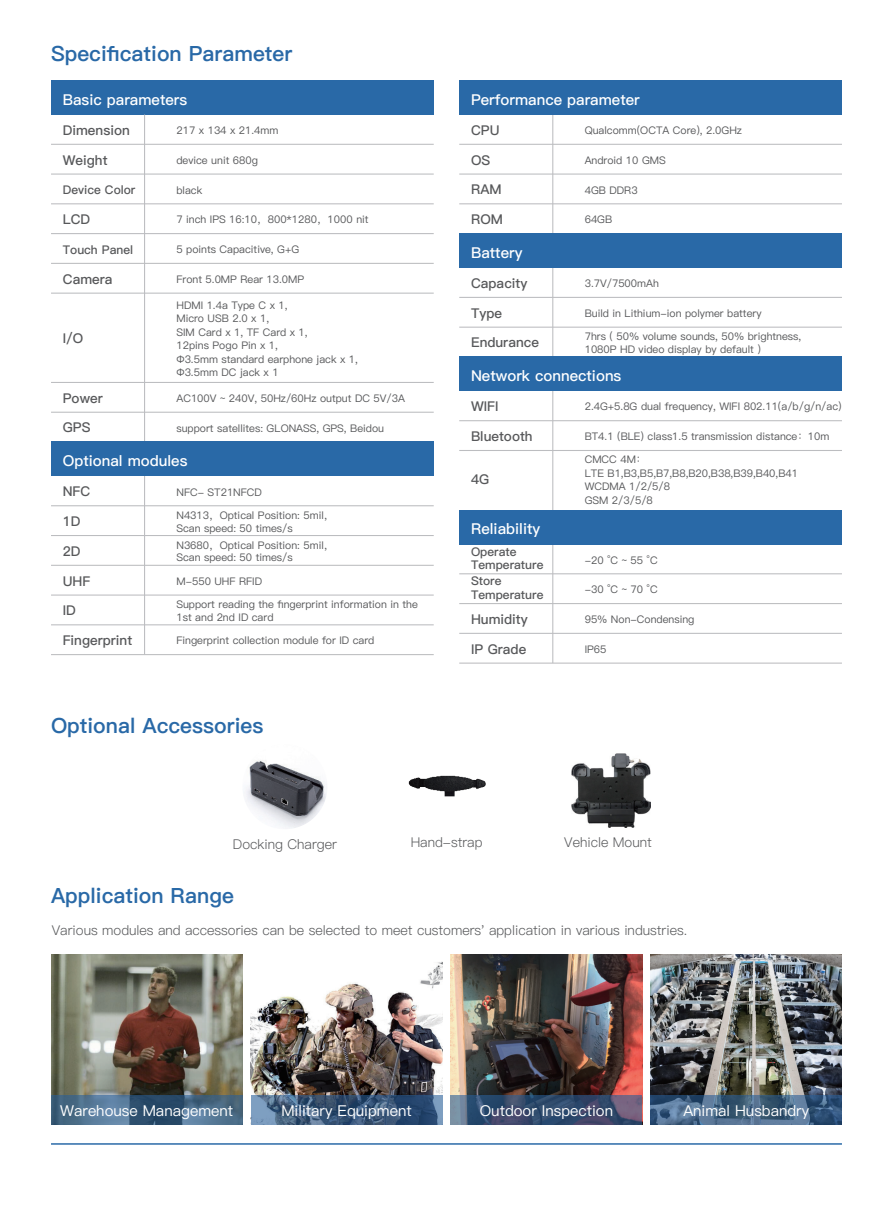
<style>
.page{position:relative;width:893px;height:1212px;background:#fff}
.page>*{position:absolute;margin:0;border:0;box-sizing:border-box;transform-origin:0 0}
.t1{font:21px "Ping Fang SC Heavy";color:#2969a7}
.t2{font:15px "Ping Fang SC Bold";color:#fff}
.t3{font:15px "Ping Fang SC Medium";color:#fff}
.t4{font:13.5px "Ping Fang SC Regular";color:#57585a}
.t5{font:13.5px "Ping Fang SC Bold";color:#57585a}
.t6{font:12px/13.5px "Ping Fang SC Bold";color:#57585a}
.t7{font:10.5px/13.5px "Ping Fang SC Medium";color:#57585a}
</style>
<div class="page">
<div style="left:51px;top:80px;width:383px;height:35px;background:#2969a7"></div>
<hr style="left:51px;top:144px;width:383px;height:1px;background:#bcbdc0">
<hr style="left:51px;top:174px;width:383px;height:1px;background:#bcbdc0">
<hr style="left:51px;top:203px;width:383px;height:1px;background:#bcbdc0">
<hr style="left:51px;top:233px;width:383px;height:1px;background:#bcbdc0">
<hr style="left:51px;top:263px;width:383px;height:1px;background:#bcbdc0">
<hr style="left:144px;top:115px;width:1px;height:327px;background:#bcbdc0">
<hr style="left:144px;top:476px;width:1px;height:179px;background:#bcbdc0">
<hr style="left:552px;top:115px;width:1px;height:119px;background:#bcbdc0">
<hr style="left:552px;top:268px;width:1px;height:89px;background:#bcbdc0">
<hr style="left:552px;top:391px;width:1px;height:119px;background:#bcbdc0">
<hr style="left:552px;top:544px;width:1px;height:119px;background:#bcbdc0">
<div style="left:51px;top:442px;width:383px;height:34px;background:#2969a7"></div>
<hr style="left:51px;top:505px;width:383px;height:1px;background:#bcbdc0">
<hr style="left:51px;top:535px;width:383px;height:1px;background:#bcbdc0">
<hr style="left:51px;top:565px;width:383px;height:1px;background:#bcbdc0">
<hr style="left:51px;top:594px;width:383px;height:2px;background:#bcbdc0">
<hr style="left:51px;top:624px;width:383px;height:1px;background:#bcbdc0">
<hr style="left:51px;top:654px;width:383px;height:1px;background:#bcbdc0">
<hr style="left:51px;top:1143px;width:791px;height:2px;background:#2969a7">
<hr style="left:51px;top:293px;width:383px;height:1px;background:#bcbdc0">
<hr style="left:51px;top:382px;width:383px;height:1px;background:#bcbdc0">
<hr style="left:51px;top:412px;width:383px;height:1px;background:#bcbdc0">
<div style="left:459px;top:80px;width:383px;height:35px;background:#2969a7"></div>
<hr style="left:459px;top:144px;width:383px;height:1px;background:#bcbdc0">
<hr style="left:459px;top:174px;width:383px;height:1px;background:#bcbdc0">
<hr style="left:459px;top:203px;width:383px;height:1px;background:#bcbdc0">
<div style="left:459px;top:357px;width:383px;height:34px;background:#2969a7"></div>
<hr style="left:459px;top:420px;width:383px;height:1px;background:#bcbdc0">
<hr style="left:459px;top:450px;width:383px;height:1px;background:#bcbdc0">
<div style="left:459px;top:510px;width:383px;height:34px;background:#2969a7"></div>
<hr style="left:459px;top:573px;width:383px;height:1px;background:#bcbdc0">
<hr style="left:459px;top:603px;width:383px;height:1px;background:#bcbdc0">
<hr style="left:459px;top:633px;width:383px;height:1px;background:#bcbdc0">
<hr style="left:459px;top:662px;width:383px;height:2px;background:#bcbdc0">
<div style="left:459px;top:234px;width:383px;height:34px;background:#2969a7"></div>
<hr style="left:459px;top:297px;width:383px;height:1px;background:#bcbdc0">
<hr style="left:459px;top:327px;width:383px;height:1px;background:#bcbdc0">
<img style="left:51px;top:954px;width:191px;height:141px">
<img style="left:251px;top:961px;width:191px;height:134px">
<img style="left:451px;top:954px;width:191px;height:141px">
<img style="left:651px;top:954px;width:191px;height:141px">
<svg style="left:51px;top:1095px;width:191px;height:30px;background:#466785"></svg>
<svg style="left:251px;top:1095px;width:191px;height:30px;background:#415e80"></svg>
<svg style="left:451px;top:1095px;width:191px;height:30px;background:#405172"></svg>
<svg style="left:651px;top:1095px;width:191px;height:30px;background:#446484"></svg>
<img style="left:242px;top:744px;width:85px;height:85px;border-radius:43px">
<img style="left:408px;top:775px;width:78px;height:22px">
<img style="left:572px;top:753px;width:78px;height:74px">
<h1 class="t1" style="left:51px;top:41px;width:243px">Specification Parameter</h1>
<h2 class="t2" style="left:63px;top:90px;width:126px">Basic parameters</h2>
<p class="t5" style="left:63px;top:122px;width:69px">Dimension</p>
<p class="t5" style="left:63px;top:152px;width:46px">Weight</p>
<p class="t6" style="left:63px;top:184px;width:74px">Device Color</p>
<p class="t5" style="left:63px;top:211px;width:29px">LCD</p>
<p class="t6" style="left:63px;top:243px;width:72px">Touch Panel</p>
<p class="t5" style="left:63px;top:271px;width:51px">Camera</p>
<p class="t7" style="left:176px;top:124px;width:104px">217 x 134 x 21.4mm</p>
<p class="t7" style="left:176px;top:153px;width:83px">device unit 680g</p>
<p class="t7" style="left:176px;top:183px;width:27px">black</p>
<p class="t7" style="left:176px;top:213px;width:194px">7 inch IPS 16:10，800*1280，1000 nit</p>
<p class="t7" style="left:176px;top:243px;width:124px">5 points Capacitive, G+G</p>
<p class="t7" style="left:176px;top:273px;width:129px">Front 5.0MP Rear 13.0MP</p>
<p class="t5" style="left:63px;top:330px;width:22px">I/O</p>
<p class="t5" style="left:63px;top:390px;width:41px">Power</p>
<p class="t7" style="left:176px;top:298px;width:183px">HDMI 1.4a Type C x 1,<br>Micro USB 2.0 x 1,<br>SIM Card x 1, TF Card x 1,<br>12pins Pogo Pin x 1,<br>Φ3.5mm standard earphone jack x 1,<br>Φ3.5mm DC jack x 1</p>
<p class="t7" style="left:176px;top:392px;width:230px">AC100V ~ 240V, 50Hz/60Hz output DC 5V/3A</p>
<p class="t5" style="left:63px;top:420px;width:29px">GPS</p>
<p class="t7" style="left:176px;top:421px;width:209px">support satellites: GLONASS, GPS, Beidou</p>
<h2 class="t2" style="left:63px;top:452px;width:126px">Optional modules</h2>
<p class="t5" style="left:63px;top:483px;width:29px">NFC</p>
<p class="t5" style="left:63px;top:513px;width:19px">1D</p>
<p class="t7" style="left:176px;top:485px;width:87px">NFC- ST21NFCD</p>
<p class="t7" style="left:176px;top:509px;width:159px;line-height:12.6px">N4313，Optical Position: 5mil，<br>Scan speed: 50 times/s</p>
<p class="t5" style="left:63px;top:543px;width:19px">2D</p>
<p class="t5" style="left:63px;top:573px;width:29px">UHF</p>
<p class="t5" style="left:63px;top:602px;width:15px">ID</p>
<p class="t5" style="left:63px;top:632px;width:71px">Fingerprint</p>
<p class="t7" style="left:176px;top:539px;width:159px;line-height:12.6px">N3680，Optical Position: 5mil，<br>Scan speed: 50 times/s</p>
<p class="t7" style="left:176px;top:574px;width:87px">M-550 UHF RFID</p>
<p class="t7" style="left:176px;top:598px;width:243px;line-height:12.6px">Support reading the fingerprint information in the<br>1st and 2nd ID card</p>
<p class="t7" style="left:176px;top:634px;width:199px">Fingerprint collection module for ID card</p>
<h1 class="t1" style="left:51px;top:712px;width:214px">Optional Accessories</h1>
<h2 class="t2" style="left:471px;top:90px;width:170px">Performance parameter</h2>
<p class="t5" style="left:471px;top:122px;width:30px">CPU</p>
<p class="t5" style="left:471px;top:152px;width:21px">OS</p>
<p class="t5" style="left:471px;top:181px;width:32px">RAM</p>
<p class="t5" style="left:471px;top:211px;width:33px">ROM</p>
<p class="t7" style="left:585px;top:124px;width:159px">Qualcomm(OCTA Core), 2.0GHz</p>
<p class="t7" style="left:585px;top:153px;width:83px">Android 10 GMS</p>
<p class="t7" style="left:585px;top:183px;width:54px">4GB DDR3</p>
<p class="t7" style="left:585px;top:213px;width:29px">64GB</p>
<h2 class="t2" style="left:471px;top:243px;width:53px">Battery</h2>
<p class="t5" style="left:471px;top:275px;width:58px">Capacity</p>
<p class="t5" style="left:471px;top:305px;width:33px">Type</p>
<p class="t5" style="left:471px;top:335px;width:69px">Endurance</p>
<p class="t7" style="left:585px;top:277px;width:76px">3.7V/7500mAh</p>
<p class="t7" style="left:585px;top:307px;width:178px">Build in Lithium-ion polymer battery</p>
<p class="t7" style="left:585px;top:330px;width:218px;line-height:12.6px">7hrs ( 50% volume sounds, 50% brightness,<br>1080P HD video display by default )</p>
<h2 class="t2" style="left:471px;top:367px;width:152px">Network connections</h2>
<p class="t5" style="left:471px;top:398px;width:29px">WIFI</p>
<p class="t5" style="left:471px;top:428px;width:63px">Bluetooth</p>
<p class="t5" style="left:471px;top:471px;width:20px">4G</p>
<p class="t7" style="left:585px;top:400px;width:258px">2.4G+5.8G dual frequency, WIFI 802.11(a/b/g/n/ac)</p>
<p class="t7" style="left:585px;top:425px;width:246px;line-height:23px">BT4.1 (BLE) class1.5 transmission distance：10m<br>CMCC 4M：</p>
<p class="t7" style="left:585px;top:466px;width:215px">LTE B1,B3,B5,B7,B8,B20,B38,B39,B40,B41<br>WCDMA 1/2/5/8<br>GSM 2/3/5/8</p>
<h2 class="t2" style="left:471px;top:520px;width:71px">Reliability</h2>
<p class="t6" style="left:471px;top:545px;width:74px">Operate<br>Temperature</p>
<p class="t6" style="left:471px;top:575px;width:74px">Store<br>Temperature</p>
<p class="t5" style="left:471px;top:611px;width:58px">Humidity</p>
<p class="t5" style="left:471px;top:641px;width:57px">IP Grade</p>
<p class="t7" style="left:585px;top:553px;width:75px">-20 °C ~ 55 °C</p>
<p class="t7" style="left:585px;top:583px;width:75px">-30 °C ~ 70 °C</p>
<p class="t7" style="left:585px;top:613px;width:111px">95% Non-Condensing</p>
<p class="t7" style="left:585px;top:642px;width:23px">IP65</p>
<p class="t4" style="left:233px;top:837px;width:106px">Docking Charger</p>
<p class="t4" style="left:411px;top:834px;width:73px">Hand-strap</p>
<h1 class="t1" style="left:51px;top:882px;width:185px">Application Range</h1>
<p class="t4" style="left:564px;top:834px;width:89px">Vehicle Mount</p>
<p class="t4" style="left:52px;top:922px;width:637px">Various modules and accessories can be selected to meet customers' application in various industries.</p>
<h2 class="t3" style="left:60px;top:1101px;width:174px">Warehouse Management</h2>
<h2 class="t3" style="left:281px;top:1101px;width:132px">Military Equipment</h2>
<h2 class="t3" style="left:480px;top:1101px;width:135px">Outdoor Inspection</h2>
<h2 class="t3" style="left:683px;top:1101px;width:127px">Animal Husbandry</h2>
</div>
